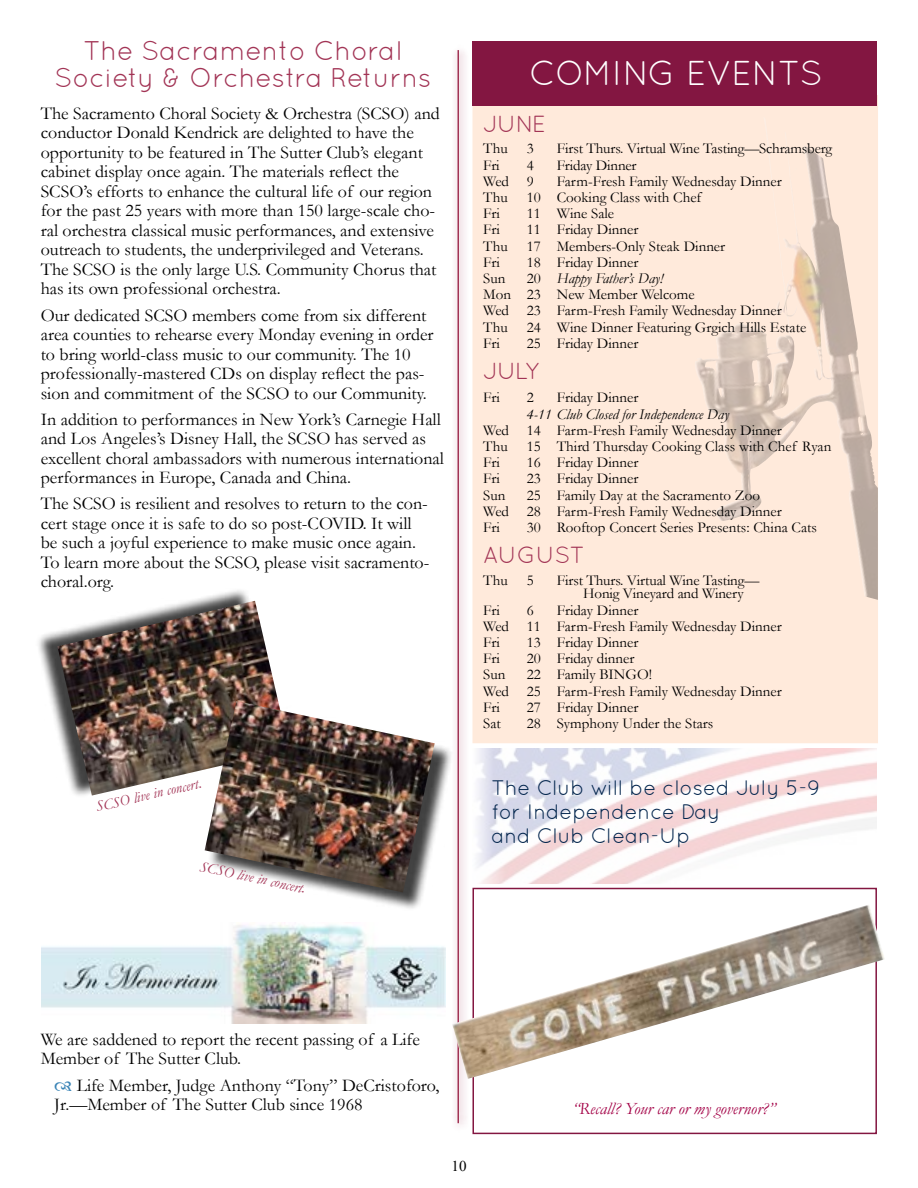
<style>
.page{position:relative;width:918px;height:1188px;background:#fff}
.page>*{position:absolute;margin:0;border:0;box-sizing:border-box;transform-origin:0 0}
.t1{font:34.5px "Quicksand";letter-spacing:-.015em;color:#fff}
.t2{font:27px/27px "Quicksand";color:#a23455;text-align:center}
.t3{font:23.25px "Quicksand";letter-spacing:-.015em;color:#a23455}
.t4{font:21px/24px "Quicksand";color:#02254d}
.t5{font:18px/19.5px "Garamond";color:#000}
.t6{font:italic 17.25px "Garamond";color:#a30046}
.t7{font:15px/16.2px "Garamond";color:#000}
.t8{font:italic 15px "Garamond";color:#a23455}
.t9{font:italic 15px "Garamond";color:#000}
.t10{font:15px "Times New Roman";color:#000}
.s1{font-style:italic}
</style>
<div class="page">
<img style="left:477px;top:749px;width:400px;height:135px">
<div style="left:472px;top:888px;width:405px;height:246px;border:2px solid #831641"></div>
<div style="left:472px;top:95px;width:406px;height:648px;background:#ffeadb;border:2px solid #ffeadb"></div>
<div style="left:473px;top:41px;width:404px;height:64px;background:#831641"></div>
<div style="left:451px;top:44px;width:18px;height:1089px;background:#f8f0f3"></div>
<hr style="left:458px;top:50px;width:1px;height:1073px;background:#a23455">
<img style="left:41px;top:924px;width:404px;height:100px">
<img style="left:452px;top:904px;width:433px;height:175px">
<img style="left:696px;top:132px;width:182px;height:473px">
<div style="left:35px;top:588px;width:248px;height:210px;background:#000;opacity:.75"></div>
<img style="left:57px;top:601px;width:226px;height:195px">
<div style="left:207px;top:704px;width:246px;height:207px;background:#000;opacity:.75"></div>
<img style="left:205px;top:701px;width:230px;height:191px">
<h2 class="t2" style="left:54px;top:37px;width:379px">The Sacramento Choral<br>Society &amp; Orchestra Returns</h2>
<p class="t5" style="left:41px;top:103px;width:401px">The Sacramento Choral Society &amp; Orchestra (SCSO) and conductor Donald Kendrick are delighted to have the opportunity to be featured in The Sutter Club’s elegant cabinet display once again. The materials reflect the SCSO’s efforts to enhance the cultural life of our region for the past 25 years with more than 150 large-scale cho&shy;ral orchestra classical music performances, and extensive outreach to students, the underprivileged and Veterans.<br>The SCSO is the only large U.S. Community Chorus that has its own professional orchestra.</p>
<p class="t5" style="left:41px;top:305px;width:394px">Our dedicated SCSO members come from six different area counties to rehearse every Monday evening in order to bring world-class music to our community. The 10 professionally-mastered CDs on display reflect the pas&shy;sion and commitment of the SCSO to our Community.</p>
<p class="t5" style="left:41px;top:409px;width:405px">In addition to performances in New York’s Carnegie Hall and Los Angeles’s Disney Hall, the SCSO has served as excellent choral ambassadors with numerous international performances in Europe, Canada and China.</p>
<p class="t5" style="left:41px;top:494px;width:390px">The SCSO is resilient and resolves to return to the con&shy;cert stage once it is safe to do so post-COVID. It will be such a joyful experience to make music once again.<br>To learn more about the SCSO, please visit sacramento&shy;choral.org.</p>
<p class="t8" style="left:94px;top:797px;width:110px;rotate:-13deg">SCSO live in concert.</p>
<p class="t8" style="left:202px;top:856px;width:110px;rotate:12deg">SCSO live in concert.</p>
<h1 class="t1" style="left:529px;top:53px;width:295px">COMING EVENTS</h1>
<p class="t3" style="left:483px;top:110px;width:64px">JUNE</p>
<p class="t7" style="left:483px;top:140px;width:26px">Thu</p>
<p class="t7" style="left:527px;top:140px;width:9px">3</p>
<p class="t7" style="left:557px;top:140px;width:277px">First Thurs. Virtual Wine Tasting—Schramsberg</p>
<p class="t7" style="left:483px;top:156px;width:18px">Fri</p>
<p class="t7" style="left:527px;top:156px;width:9px">4</p>
<p class="t7" style="left:557px;top:156px;width:81px">Friday Dinner</p>
<p class="t7" style="left:483px;top:173px;width:52px">Wed 9</p>
<p class="t7" style="left:557px;top:173px;width:227px">Farm-Fresh Family Wednesday Dinner</p>
<p class="t7" style="left:483px;top:189px;width:26px">Thu</p>
<p class="t7" style="left:527px;top:189px;width:176px">10 Cooking Class with Chef</p>
<p class="t7" style="left:483px;top:205px;width:18px">Fri</p>
<p class="t7" style="left:527px;top:205px;width:89px">11 Wine Sale</p>
<p class="t7" style="left:483px;top:221px;width:18px">Fri</p>
<p class="t7" style="left:527px;top:221px;width:113px">11 Friday Dinner</p>
<p class="t7" style="left:483px;top:237px;width:26px">Thu</p>
<p class="t7" style="left:527px;top:237px;width:200px">17 Members-Only Steak Dinner</p>
<p class="t7" style="left:483px;top:254px;width:18px">Fri</p>
<p class="t7" style="left:527px;top:254px;width:113px">18 Friday Dinner</p>
<p class="t7" style="left:483px;top:270px;width:24px">Sun</p>
<p class="t7" style="left:483px;top:270px;width:300px;text-indent:44px">20 <span class="s1">Happy Father’s Day!<br></span>Mon 23 New Member Welcome<br>Wed 23 Farm-Fresh Family Wednesday Dinner<br>Thu</p>
<p class="t7" style="left:527px;top:318px;width:281px">24 Wine Dinner Featuring Grgich Hills Estate</p>
<p class="t7" style="left:483px;top:335px;width:18px">Fri</p>
<p class="t7" style="left:527px;top:335px;width:113px">25 Friday Dinner</p>
<p class="t3" style="left:483px;top:358px;width:57px">JULY</p>
<p class="t7" style="left:483px;top:389px;width:18px">Fri</p>
<p class="t7" style="left:527px;top:389px;width:9px">2</p>
<p class="t7" style="left:557px;top:389px;width:83px">Friday Dinner</p>
<p class="t9" style="left:527px;top:404px;width:204px">4-11 Club Closed for Independence Day</p>
<p class="t7" style="left:483px;top:422px;width:300px">Wed 14 Farm-Fresh Family Wednesday Dinner<br>Thu</p>
<p class="t7" style="left:527px;top:438px;width:306px">15 Third Thursday Cooking Class with Chef Ryan</p>
<p class="t7" style="left:483px;top:454px;width:18px">Fri</p>
<p class="t7" style="left:527px;top:454px;width:113px">16 Friday Dinner</p>
<p class="t7" style="left:483px;top:470px;width:18px">Fri</p>
<p class="t7" style="left:527px;top:470px;width:113px">23 Friday Dinner</p>
<p class="t7" style="left:483px;top:486px;width:24px">Sun</p>
<p class="t7" style="left:483px;top:486px;width:300px;text-indent:44px">25 Family Day at the Sacramento Zoo<br>Wed 28 Farm-Fresh Family Wednesday Dinner<br>Fri</p>
<p class="t7" style="left:527px;top:519px;width:292px">30 Rooftop Concert Series Presents: China Cats</p>
<p class="t3" style="left:483px;top:542px;width:103px">AUGUST</p>
<p class="t7" style="left:483px;top:572px;width:26px">Thu</p>
<p class="t7" style="left:527px;top:572px;width:9px">5</p>
<p class="t7" style="left:583px;top:573px;width:178px;line-height:13.5px;text-indent:-26px">First Thurs. Virtual Wine Tasting—<br>Honig Vineyard and Winery</p>
<p class="t7" style="left:483px;top:601px;width:18px">Fri</p>
<p class="t7" style="left:527px;top:601px;width:9px">6</p>
<p class="t7" style="left:483px;top:601px;width:300px;text-indent:74px">Friday Dinner<br>Wed 11 Farm-Fresh Family Wednesday Dinner<br>Fri</p>
<p class="t7" style="left:527px;top:634px;width:113px">13 Friday Dinner</p>
<p class="t7" style="left:483px;top:650px;width:18px">Fri</p>
<p class="t7" style="left:527px;top:650px;width:109px">20 Friday dinner</p>
<p class="t7" style="left:483px;top:666px;width:24px">Sun</p>
<p class="t7" style="left:483px;top:666px;width:300px;text-indent:44px">22 Family BINGO!<br>Wed 25 Farm-Fresh Family Wednesday Dinner<br>Fri</p>
<p class="t7" style="left:527px;top:699px;width:113px">27 Friday Dinner</p>
<p class="t7" style="left:483px;top:715px;width:19px">Sat</p>
<p class="t7" style="left:527px;top:715px;width:188px">28 Symphony Under the Stars</p>
<p class="t4" style="left:492px;top:776px;width:331px">The Club will be closed July 5-9 for Independence Day<br>and Club Clean-Up</p>
<p class="t5" style="left:41px;top:1029px;width:381px">We are saddened to report the recent passing of a Life<br>Member of The Sutter Club.</p>
<p class="t5" style="left:54px;top:1075px;width:387px;text-indent:22px">Life Member, Judge Anthony “Tony” DeCristoforo,<br>Jr.—Member of The Sutter Club since 1968</p>
<p class="t10" style="left:452px;top:1156px;width:16px">10</p>
<p class="t6" style="left:572px;top:1097px;width:205px">“Recall? Your car or my governor?”</p>
</div>
